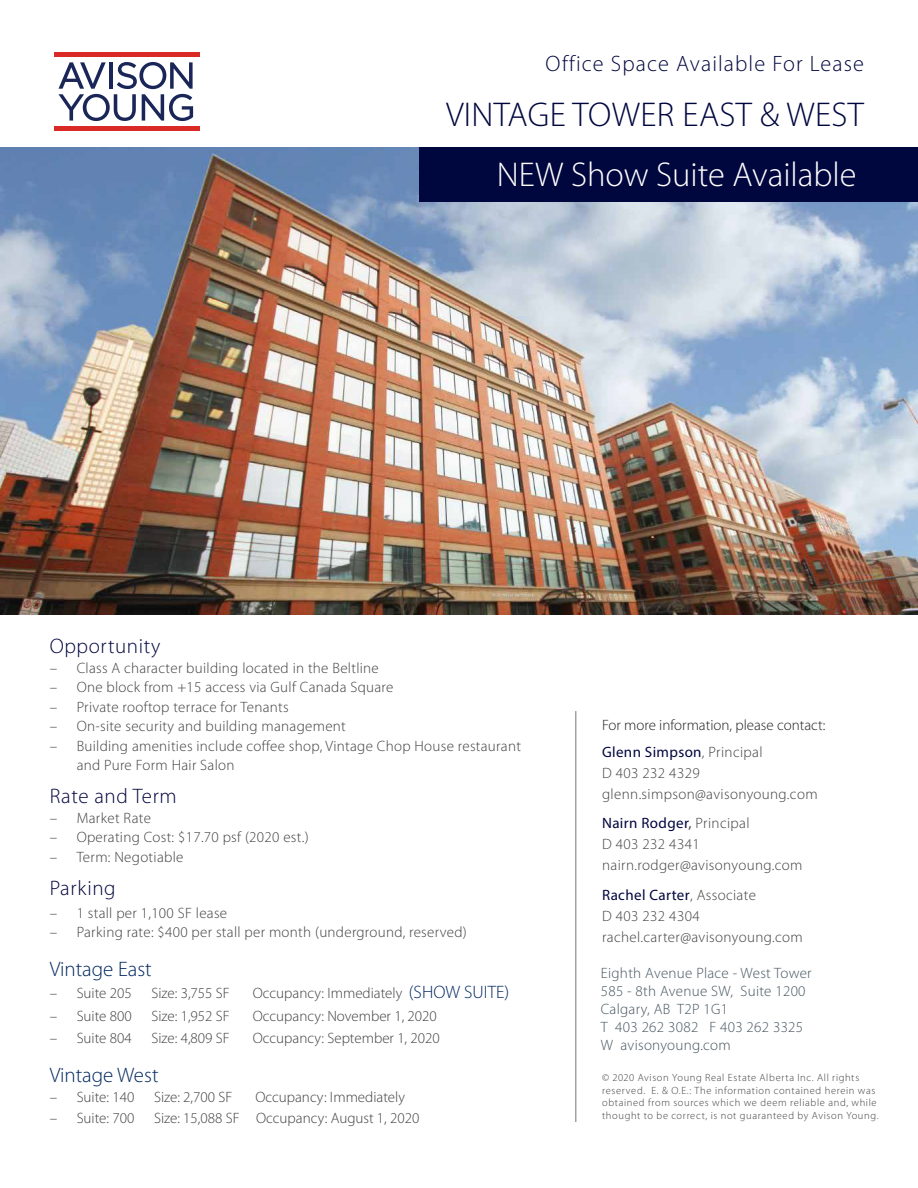
<style>
.page{position:relative;width:918px;height:1188px;background:#fff}
.page>*{position:absolute;margin:0;border:0;box-sizing:border-box;transform-origin:0 0}
.Header_36_pt_Right{font:300 34.5px "Myriad Pro";letter-spacing:.01em;color:#00063e}
.t1{font:300 34.5px "Myriad Pro";color:#fff}
.Subheader_16_pt_Righ{font:300 22.35px "Myriad Pro";letter-spacing:.05em;color:#00063e}
.t2{font:300 21px "Myriad Pro";color:#032960}
.Header_14pt_Left{font:300 21px "Myriad Pro";letter-spacing:.03em;color:#00063e}
.Bullet_List_10pt_Lef{font:300 21px "Myriad Pro";letter-spacing:.03em;color:#00063e}
._9pt_Left{font:300 15px/21px "Myriad Pro";letter-spacing:.02em;color:#404042}
._9pt_Left-2{font:300 15px "Myriad Pro";color:#404042}
.Body_Copy{font:300 15px "Myriad Pro";letter-spacing:.02em;color:#45555f}
._9pt_Left-3{font:15px "Myriad Pro";letter-spacing:.025em;color:#00063e}
.t3{font:300 15px "Myriad Pro";color:#231f20}
.t4{font:300 10.5px/12.6px "Myriad Pro";letter-spacing:.06em;color:#404042}
.s1{font-size:18px;color:#032960}
.s2{font-weight:300;color:#404042}
.s3{color:#404042}
</style>
<div class="page">
<div style="left:54px;top:52px;width:146px;height:5px;background:#da2a26"></div>
<hr style="left:54px;top:126px;width:146px;height:4px;background:#da2a26">
<svg style="left:59px;top:62px;width:134px;height:59px"></svg>
<hr style="left:575px;top:711px;width:1px;height:411px;background:#7d716e">
<img style="left:0;top:147px;width:918px;height:468px">
<div style="left:420px;top:147px;width:498px;height:54px;background:#00063e"></div>
<p class="Subheader_16_pt_Righ" style="left:546px;top:50px;width:320px">Office Space Available For Lease</p>
<p class="Header_36_pt_Right" style="left:446px;top:94px;width:420px">VINTAGE TOWER EAST &amp; WEST</p>
<p class="t1" style="left:497px;top:154px;width:361px">NEW Show Suite Available</p>
<p class="Bullet_List_10pt_Lef" style="left:50px;top:634px;width:112px">Opportunity</p>
<p class="_9pt_Left" style="left:50px;top:657px;width:331px">– Class A character building located in the Beltline</p>
<p class="_9pt_Left" style="left:50px;top:677px;width:345px">– One block from +15 access via Gulf Canada Square</p>
<p class="_9pt_Left" style="left:50px;top:696px;width:241px">– Private rooftop terrace for Tenants</p>
<p class="_9pt_Left" style="left:50px;top:716px;width:298px">– On-site security and building management</p>
<p class="_9pt_Left" style="left:77px;top:736px;width:446px;line-height:19.5px;text-indent:-27px">– Building amenities include coffee shop, Vintage Chop House restaurant and Pure Form Hair Salon</p>
<p class="Header_14pt_Left" style="left:50px;top:784px;width:129px">Rate and Term</p>
<p class="_9pt_Left" style="left:50px;top:807px;width:103px">– Market Rate</p>
<p class="_9pt_Left" style="left:50px;top:827px;width:260px">– Operating Cost: $17.70 psf (2020 est.)</p>
<p class="_9pt_Left" style="left:50px;top:846px;width:135px">– Term: Negotiable</p>
<p class="Header_14pt_Left" style="left:50px;top:875px;width:68px">Parking</p>
<p class="_9pt_Left" style="left:50px;top:902px;width:179px">– 1 stall per 1,100 SF lease</p>
<p class="_9pt_Left" style="left:50px;top:922px;width:419px">– Parking rate: $400 per stall per month (underground, reserved)</p>
<p class="t2" style="left:50px;top:956px;width:104px">Vintage East</p>
<p class="_9pt_Left-2" style="left:50px;top:984px;width:84px">– Suite 205</p>
<p class="_9pt_Left-2" style="left:152px;top:984px;width:80px">Size: 3,755 SF</p>
<p class="_9pt_Left-2" style="left:253px;top:984px;width:258px">Occupancy: Immediately <span class="s1">(SHOW SUITE)</span></p>
<p class="_9pt_Left-2" style="left:50px;top:1007px;width:84px">– Suite 800</p>
<p class="_9pt_Left-2" style="left:152px;top:1007px;width:80px">Size: 1,952 SF</p>
<p class="_9pt_Left-2" style="left:253px;top:1007px;width:186px">Occupancy: November 1, 2020</p>
<p class="_9pt_Left-2" style="left:50px;top:1029px;width:84px">– Suite 804</p>
<p class="_9pt_Left-2" style="left:152px;top:1029px;width:80px">Size: 4,809 SF</p>
<p class="_9pt_Left-2" style="left:253px;top:1029px;width:189px">Occupancy: September 1, 2020</p>
<p class="t2" style="left:50px;top:1063px;width:110px">Vintage West</p>
<p class="_9pt_Left-2" style="left:50px;top:1088px;width:86px">– Suite: 140</p>
<p class="_9pt_Left-2" style="left:154px;top:1088px;width:80px">Size: 2,700 SF</p>
<p class="_9pt_Left-2" style="left:255px;top:1088px;width:151px">Occupancy: Immediately</p>
<p class="_9pt_Left-2" style="left:50px;top:1109px;width:86px">– Suite: 700</p>
<p class="_9pt_Left-2" style="left:154px;top:1109px;width:267px">Size: 15,088 SF Occupancy: August 1, 2020</p>
<p class="t3" style="left:602px;top:716px;width:225px">For more information, please contact:</p>
<p class="_9pt_Left-3" style="left:602px;top:743px;width:162px">Glenn Simpson<span class="s2">, Principal</span></p>
<p class="_9pt_Left" style="left:602px;top:763px;width:217px">D 403 232 4329 glenn.simpson@avisonyoung.com</p>
<p class="_9pt_Left-3" style="left:602px;top:814px;width:149px">Nairn Rodger<span class="s3">,</span> <span class="s2">Principal</span></p>
<p class="_9pt_Left" style="left:602px;top:833px;width:202px">D 403 232 4341 nairn.rodger@avisonyoung.com</p>
<p class="_9pt_Left-3" style="left:602px;top:886px;width:155px">Rachel Carter<span class="s2">, Associate</span></p>
<p class="_9pt_Left" style="left:602px;top:905px;width:202px">D 403 232 4304 rachel.carter@avisonyoung.com</p>
<p class="Body_Copy" style="left:601px;top:964px;width:212px">Eighth Avenue Place - West Tower</p>
<p class="Body_Copy" style="left:601px;top:982px;width:206px">585 - 8th Avenue SW, Suite 1200</p>
<p class="Body_Copy" style="left:601px;top:1000px;width:129px">Calgary, AB T2P 1G1</p>
<p class="Body_Copy" style="left:601px;top:1018px;width:204px">T 403 262 3082 F 403 262 3325</p>
<p class="Body_Copy" style="left:601px;top:1036px;width:132px">W avisonyoung.com</p>
<p class="t4" style="left:602px;top:1071px;width:278px">© 2020 Avison Young Real Estate Alberta Inc. All rights reserved. E. &amp; O.E.: The information contained herein was obtained from sources which we deem reliable and, while thought to be correct, is not guaranteed by Avison Young.</p>
</div>
